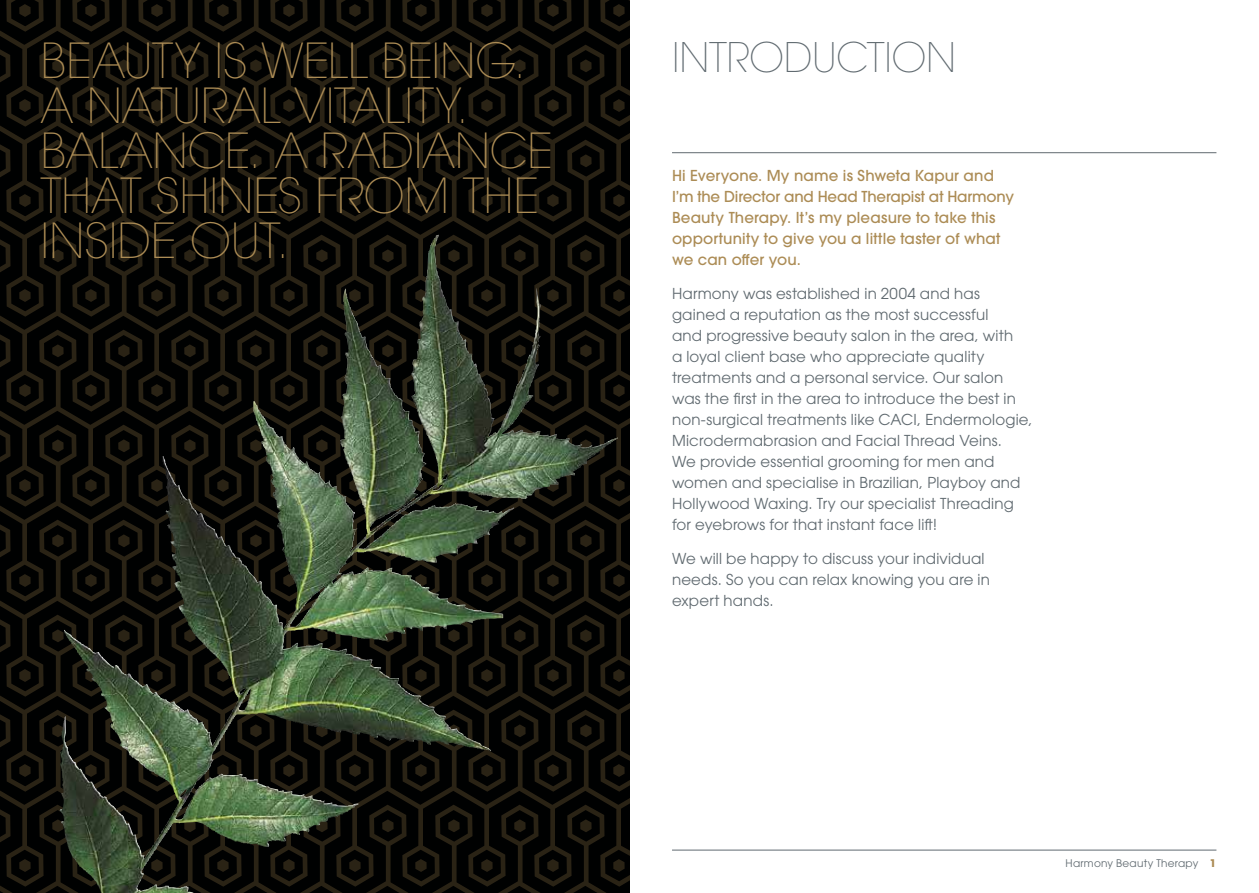
<style>
.page{position:relative;width:1259px;height:893px;background:#fff}
.page>*{position:absolute;margin:0;border:0;box-sizing:border-box;transform-origin:0 0}
.t1{font:200 48px/45px "ITC Avant Garde Std";letter-spacing:-.005em;color:#ac8c55}
.t2{font:200 40.5px "ITC Avant Garde Std";letter-spacing:-.005em;color:#606a70}
.t3{font:15px/21px "ITC Avant Garde Std";letter-spacing:.015em;color:#606a70}
.t4{font:500 15px/21px "ITC Avant Garde Std";letter-spacing:.01em;color:#ac8c55}
.t5{font:10.5px "ITC Avant Garde Std";letter-spacing:.025em;color:#606a70}
.s1{font-weight:700;color:#ac8c55}
</style>
<div class="page">
<svg style="left:0;top:0;width:629px;height:893px;background:#181b12"></svg>
<img style="left:382px;top:235px;width:57px;height:287px">
<hr style="left:672px;top:850px;width:544px;height:1px;background:#606a70">
<hr style="left:672px;top:152px;width:544px;height:1px;background:#606a70">
<h1 class="t1" style="left:40px;top:39px;width:514px">BEAUTY IS WELL BEING.<br>A NATURAL VITALITY.<br>BALANCE. A RADIANCE<br>THAT SHINES FROM THE<br>INSIDE OUT.</h1>
<h2 class="t2" style="left:672px;top:33px;width:286px">INTRODUCTION</h2>
<p class="t4" style="left:672px;top:165px;width:343px">Hi Everyone. My name is Shweta Kapur and I’m the Director and Head Therapist at Harmony Beauty Therapy. It’s my pleasure to take this opportunity to give you a little taster of what we can offer you.</p>
<p class="t3" style="left:672px;top:283px;width:362px">Harmony was established in 2004 and has gained a reputation as the most successful<br>and progressive beauty salon in the area, with<br>a loyal client base who appreciate quality treatments and a personal service. Our salon was the first in the area to introduce the best in non-surgical treatments like CACI, Endermologie, Microdermabrasion and Facial Thread Veins.<br>We provide essential grooming for men and women and specialise in Brazilian, Playboy and Hollywood Waxing. Try our specialist Threading for eyebrows for that instant face lift!</p>
<p class="t3" style="left:672px;top:548px;width:319px">We will be happy to discuss your individual needs. So you can relax knowing you are in expert hands.</p>
<p class="t5" style="left:1065px;top:856px;width:152px">Harmony Beauty Therapy <span class="s1">1</span></p>
</div>
